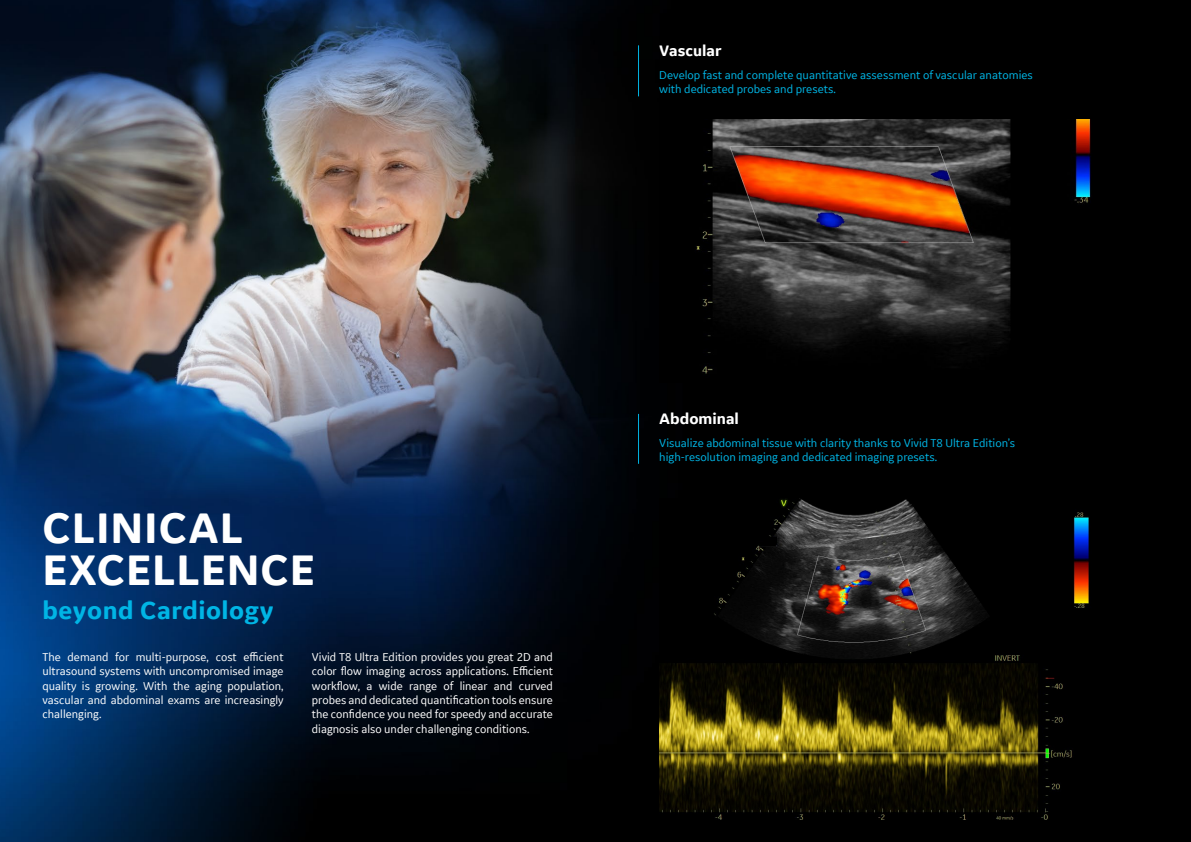
<style>
.page{position:relative;width:1191px;height:842px;background:#fff}
.page>*{position:absolute;margin:0;border:0;box-sizing:border-box;transform-origin:0 0}
.t1{font:700 45px/42px "GE Inspira Sans";letter-spacing:.02em;color:#fff}
.t2{font:700 26px "GE Inspira Sans";letter-spacing:.02em;color:#00b5e5}
.t3{font:700 16px "GE Inspira Sans";color:#fff}
.t4{font:12px/14.4px "GE Inspira Sans";color:#fff;text-align:justify}
.t5{font:12px/14.4px "GE Inspira Sans";color:#00b5e5}
</style>
<div class="page">
<img style="left:0;top:0;width:1191px;height:842px">
<img style="left:659px;top:119px;width:435px;height:264px">
<img style="left:659px;top:499px;width:432px;height:328px">
<hr style="left:638px;top:45px;width:1px;height:51px;background:#00b5e5">
<hr style="left:638px;top:414px;width:1px;height:50px;background:#00b5e5">
<h3 class="t3" style="left:659px;top:40px;width:64px">Vascular</h3>
<p class="t5" style="left:659px;top:67px;width:375px">Develop fast and complete quantitative assessment of vascular anatomies with dedicated probes and presets.</p>
<h1 class="t1" style="left:43px;top:506px;width:274px">CLINICAL<br>EXCELLENCE</h1>
<h2 class="t2" style="left:43px;top:594px;width:232px">beyond Cardiology</h2>
<p class="t4" style="left:43px;top:649px;width:243px">The demand for multi-purpose, cost efficient ultrasound systems with uncompromised image quality is growing. With the aging population, vascular and abdominal exams are increasingly challenging.</p>
<p class="t4" style="left:312px;top:649px;width:242px">Vivid T8 Ultra Edition provides you great 2D and color flow imaging across applications. Efficient workflow, a wide range of linear and curved probes and dedicated quantification tools ensure the confidence you need for speedy and accurate diagnosis also under challenging conditions.</p>
<h3 class="t3" style="left:659px;top:409px;width:81px">Abdominal</h3>
<p class="t5" style="left:659px;top:436px;width:357px">Visualize abdominal tissue with clarity thanks to Vivid T8 Ultra Edition’s high-resolution imaging and dedicated imaging presets.</p>
</div>
